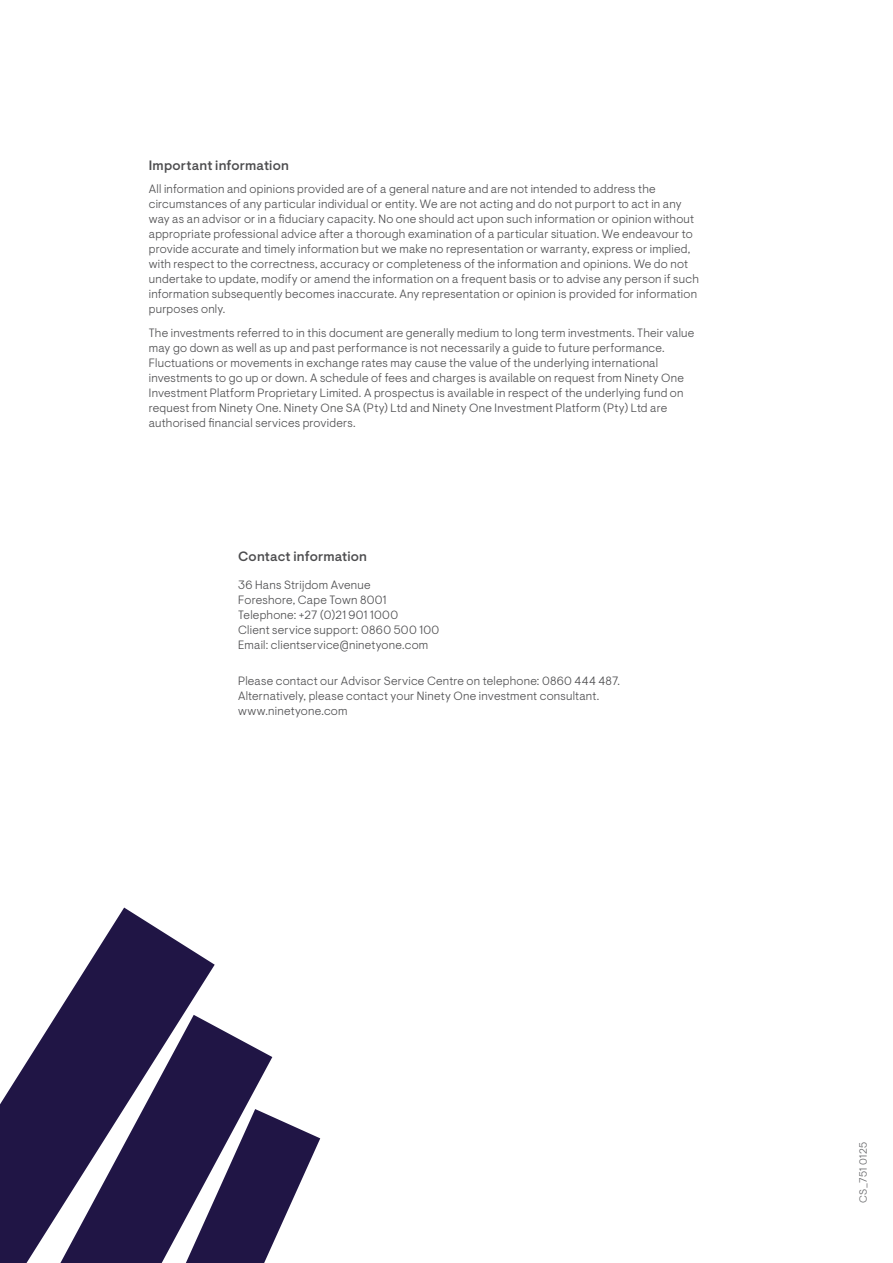
<style>
.page{position:relative;width:893px;height:1263px;background:#fff}
.page>*{position:absolute;margin:0;border:0;box-sizing:border-box;transform-origin:0 0}
.t1{font:500 13.5px "Ninety One Visuelt";letter-spacing:.01em;color:#4d4d4f}
.t2{font:300 12px/15px "Ninety One Visuelt";letter-spacing:.02em;color:#4d4d4f}
.t3{font:300 10.5px "Ninety One Visuelt";letter-spacing:.035em;color:#636466}
</style>
<div class="page">
<svg style="left:215px;top:1026px;width:57px;height:83px;fill:#201545"></svg>
<svg style="left:0;top:907px;width:215px;height:356px;fill:#201545"></svg>
<svg style="left:186px;top:1109px;width:134px;height:154px"></svg>
<p class="t1" style="left:149px;top:157px;width:141px">Important information</p>
<p class="t2" style="left:149px;top:182px;width:552px">All information and opinions provided are of a general nature and are not intended to address the circumstances of any particular individual or entity. We are not acting and do not purport to act in any way as an advisor or in a fiduciary capacity. No one should act upon such information or opinion without appropriate professional advice after a thorough examination of a particular situation. We endeavour to provide accurate and timely information but we make no representation or warranty, express or implied, with respect to the correctness, accuracy or completeness of the information and opinions. We do not undertake to update, modify or amend the information on a frequent basis or to advise any person if such information subsequently becomes inaccurate. Any representation or opinion is provided for information purposes only.</p>
<p class="t2" style="left:149px;top:325px;width:547px">The investments referred to in this document are generally medium to long term investments. Their value may go down as well as up and past performance is not necessarily a guide to future performance.<br>Fluctuations or movements in exchange rates may cause the value of the underlying international investments to go up or down. A schedule of fees and charges is available on request from Ninety One Investment Platform Proprietary Limited. A prospectus is available in respect of the underlying fund on request from Ninety One. Ninety One SA (Pty) Ltd and Ninety One Investment Platform (Pty) Ltd are authorised financial services providers.</p>
<p class="t1" style="left:238px;top:548px;width:130px">Contact information</p>
<p class="t2" style="left:238px;top:577px;width:203px">36 Hans Strijdom Avenue<br>Foreshore, Cape Town 8001<br>Telephone: +27 (0)21 901 1000<br>Client service support: 0860 500 100<br>Email: clientservice@ninetyone.com</p>
<p class="t2" style="left:238px;top:673px;width:383px">Please contact our Advisor Service Centre on telephone: 0860 444 487.<br>Alternatively, please contact your Ninety One investment consultant. www.ninetyone.com</p>
<p class="t3" style="left:857px;top:1203px;width:63px;rotate:-90deg">CS_751 0125</p>
</div>
